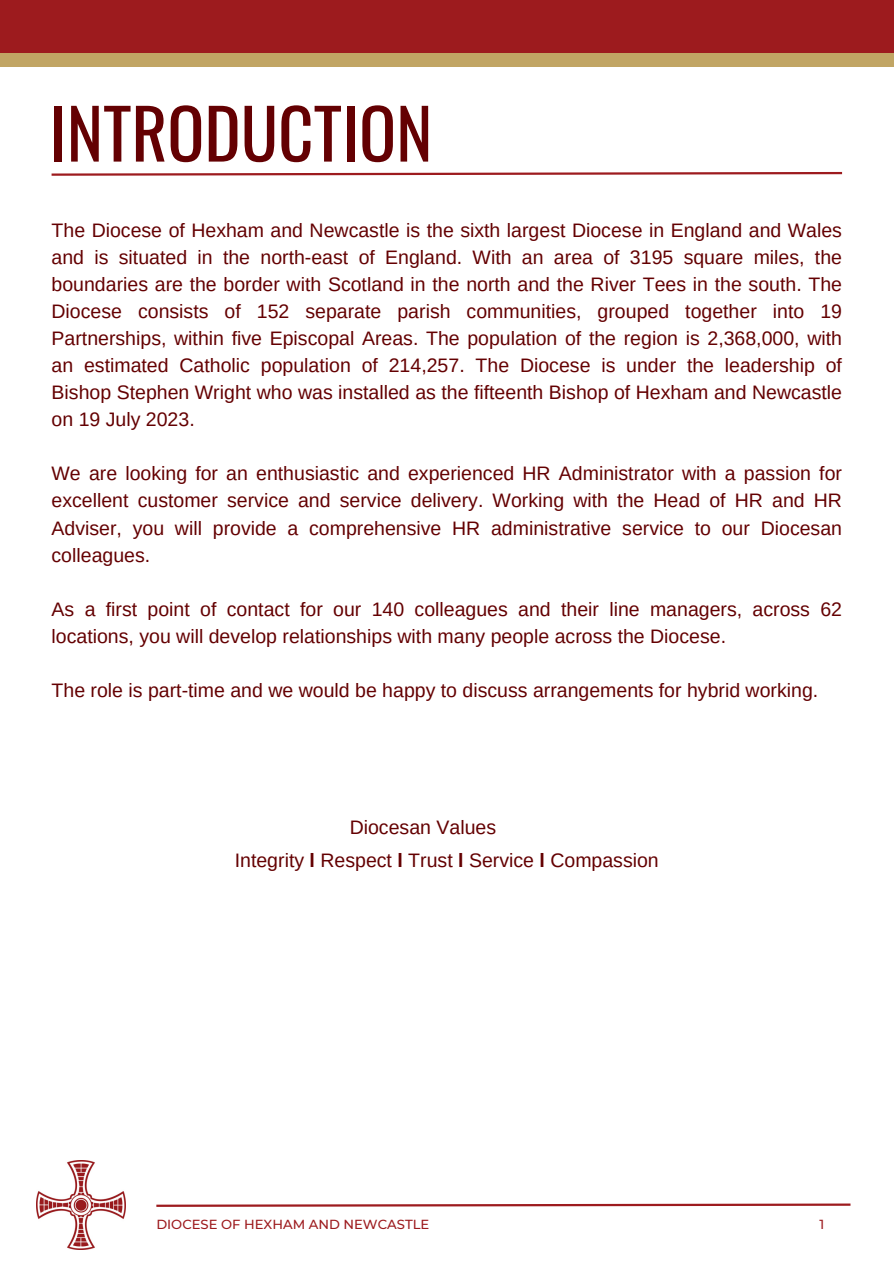
<style>
.page{position:relative;width:894px;height:1264px;background:#fff}
.page>*{position:absolute;margin:0;border:0;box-sizing:border-box;transform-origin:0 0}
.t1{font:68.85px "Oswald";color:#640002}
.t2{font:19.5px/27px "Arimo";color:#640002;text-align:justify}
.t3{font:500 13.2px "Montserrat";color:#9d1b1e}
.s1{font-weight:700}
</style>
<div class="page">
<div style="left:0;top:0;width:893px;height:66px;background:#c1a564"></div>
<div style="left:0;top:0;width:893px;height:53px;background:#9d1b1e"></div>
<svg style="left:156px;top:1203px;width:695px;height:4px"></svg>
<img style="left:36px;top:1160px;width:89px;height:88px">
<svg style="left:51px;top:171px;width:792px;height:5px"></svg>
<h1 class="t1" style="left:50px;top:79px;width:384px">INTRODUCTION</h1>
<h2 class="t2" style="left:52px;top:217px;width:791px">The Diocese of Hexham and Newcastle is the sixth largest Diocese in England and Wales and is situated in the north-east of England. With an area of 3195 square miles, the boundaries are the border with Scotland in the north and the River Tees in the south. The Diocese consists of 152 separate parish communities, grouped together into 19<br>Partnerships, within five Episcopal Areas. The population of the region is 2,368,000, with an estimated Catholic population of 214,257. The Diocese is under the leadership of Bishop Stephen Wright who was installed as the fifteenth Bishop of Hexham and Newcastle on 19 July 2023.</h2>
<p class="t2" style="left:52px;top:460px;width:791px">We are looking for an enthusiastic and experienced HR Administrator with a passion for excellent customer service and service delivery. Working with the Head of HR and HR Adviser, you will provide a comprehensive HR administrative service to our Diocesan colleagues.</p>
<h2 class="t2" style="left:52px;top:595px;width:791px">As a first point of contact for our 140 colleagues and their line managers, across 62 locations, you will develop relationships with many people across the Diocese.</h2>
<p class="t2" style="left:52px;top:676px;width:768px">The role is part-time and we would be happy to discuss arrangements for hybrid working.</p>
<p class="t2" style="left:349px;top:813px;width:148px">Diocesan Values</p>
<p class="t2" style="left:235px;top:846px;width:425px">Integrity <span class="s1">l</span> Respect <span class="s1">l</span> Trust <span class="s1">l</span> Service <span class="s1">l</span> Compassion</p>
<h2 class="t3" style="left:156px;top:1215px;width:274px">DIOCESE OF HEXHAM AND NEWCASTLE</h2>
<h2 class="t3" style="left:819px;top:1215px;width:6px">1</h2>
</div>
